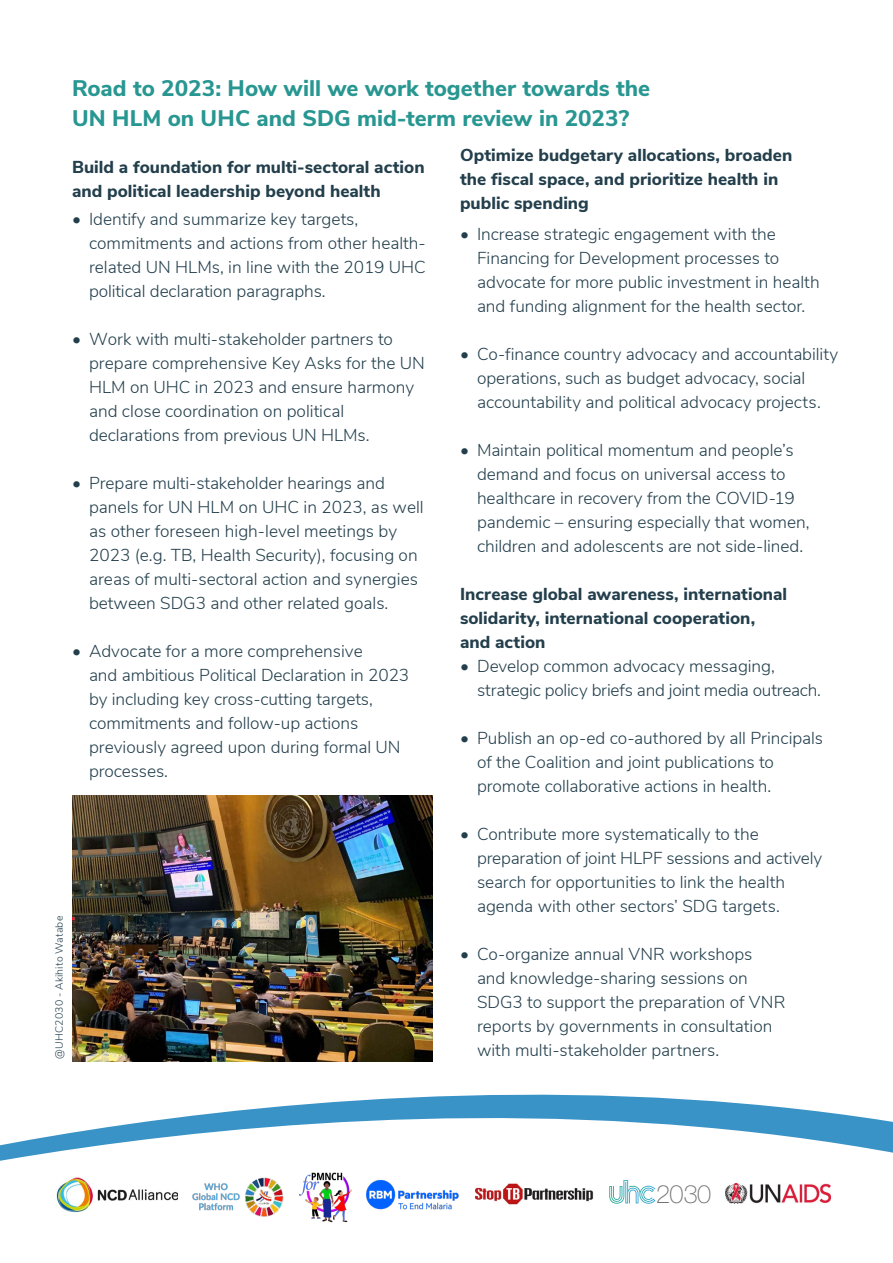
<style>
.page{position:relative;width:893px;height:1263px;background:#fff}
.page>*{position:absolute;margin:0;border:0;box-sizing:border-box;transform-origin:0 0}
.t1{font:100 25.2px "Helvetica Neue";color:#706f6f}
.t2{font:800 22.5px/30px "Nunito Sans";color:#289691}
.t3{font:300 17.25px/24px "Nunito Sans";color:#233f4c}
.t4{font:800 17.25px/24px "Nunito Sans";letter-spacing:.005em;color:#233f4c}
.t5{font:300 10.5px "Nunito Sans";letter-spacing:.025em;color:#233f4c}
</style>
<div class="page">
<svg style="left:0;top:1061px;width:893px;height:162px"></svg>
<img style="left:72px;top:795px;width:361px;height:266px">
<img style="left:192px;top:1176px;width:93px;height:41px">
<img style="left:300px;top:1172px;width:53px;height:50px">
<img style="left:358px;top:1173px;width:105px;height:44px">
<img style="left:725px;top:1184px;width:105px;height:20px">
<svg style="left:609px;top:1180px;width:46px;height:24px"></svg>
<img style="left:57px;top:1177px;width:121px;height:35px">
<img style="left:475px;top:1183px;width:120px;height:22px">
<h2 class="t2" style="left:72px;top:72px;width:580px">Road to 2023: How will we work together towards the<br>UN HLM on UHC and SDG mid-term review in 2023?</h2>
<p class="t4" style="left:72px;top:154px;width:354px">Build a foundation for multi-sectoral action and political leadership beyond health</p>
<p class="t3" style="left:89px;top:206px;width:338px;text-indent:-17px">• Identify and summarize key targets, commitments and actions from other health&shy;related UN HLMs, in line with the 2019 UHC political declaration paragraphs.</p>
<p class="t3" style="left:89px;top:326px;width:337px;text-indent:-17px">• Work with multi-stakeholder partners to prepare comprehensive Key Asks for the UN HLM on UHC in 2023 and ensure harmony and close coordination on political declarations from previous UN HLMs.</p>
<p class="t3" style="left:89px;top:470px;width:336px;text-indent:-17px">• Prepare multi-stakeholder hearings and panels for UN HLM on UHC in 2023, as well as other foreseen high-level meetings by 2023 (e.g. TB, Health Security), focusing on areas of multi-sectoral action and synergies between SDG3 and other related goals.</p>
<p class="t3" style="left:89px;top:638px;width:322px;text-indent:-17px">• Advocate for a more comprehensive<br>and ambitious Political Declaration in 2023 by including key cross-cutting targets, commitments and follow-up actions previously agreed upon during formal UN processes.</p>
<p class="t5" style="left:51px;top:1059px;width:145px;rotate:-90deg">@UHC2030 - Akihito Watabe</p>
<p class="t4" style="left:460px;top:142px;width:334px">Optimize budgetary allocations, broaden the fiscal space, and prioritize health in public spending</p>
<p class="t3" style="left:477px;top:221px;width:344px;text-indent:-17px">• Increase strategic engagement with the Financing for Development processes to advocate for more public investment in health and funding alignment for the health sector.</p>
<p class="t3" style="left:477px;top:341px;width:363px;text-indent:-17px">• Co-finance country advocacy and accountability operations, such as budget advocacy, social accountability and political advocacy projects.</p>
<p class="t3" style="left:477px;top:437px;width:334px;text-indent:-17px">• Maintain political momentum and people’s demand and focus on universal access to healthcare in recovery from the COVID-19 pandemic – ensuring especially that women, children and adolescents are not side-lined.</p>
<p class="t4" style="left:460px;top:581px;width:329px">Increase global awareness, international solidarity, international cooperation, and action</p>
<p class="t3" style="left:477px;top:653px;width:346px;text-indent:-17px">• Develop common advocacy messaging, strategic policy briefs and joint media outreach.</p>
<p class="t3" style="left:477px;top:725px;width:347px;text-indent:-17px">• Publish an op-ed co-authored by all Principals of the Coalition and joint publications to promote collaborative actions in health.</p>
<p class="t3" style="left:477px;top:821px;width:347px;text-indent:-17px">• Contribute more systematically to the preparation of joint HLPF sessions and actively search for opportunities to link the health agenda with other sectors’ SDG targets.</p>
<p class="t3" style="left:477px;top:941px;width:310px;text-indent:-17px">• Co-organize annual VNR workshops<br>and knowledge-sharing sessions on SDG3 to support the preparation of VNR reports by governments in consultation with multi-stakeholder partners.</p>
<h1 class="t1" style="left:656px;top:1175px;width:57px">2030</h1>
</div>
